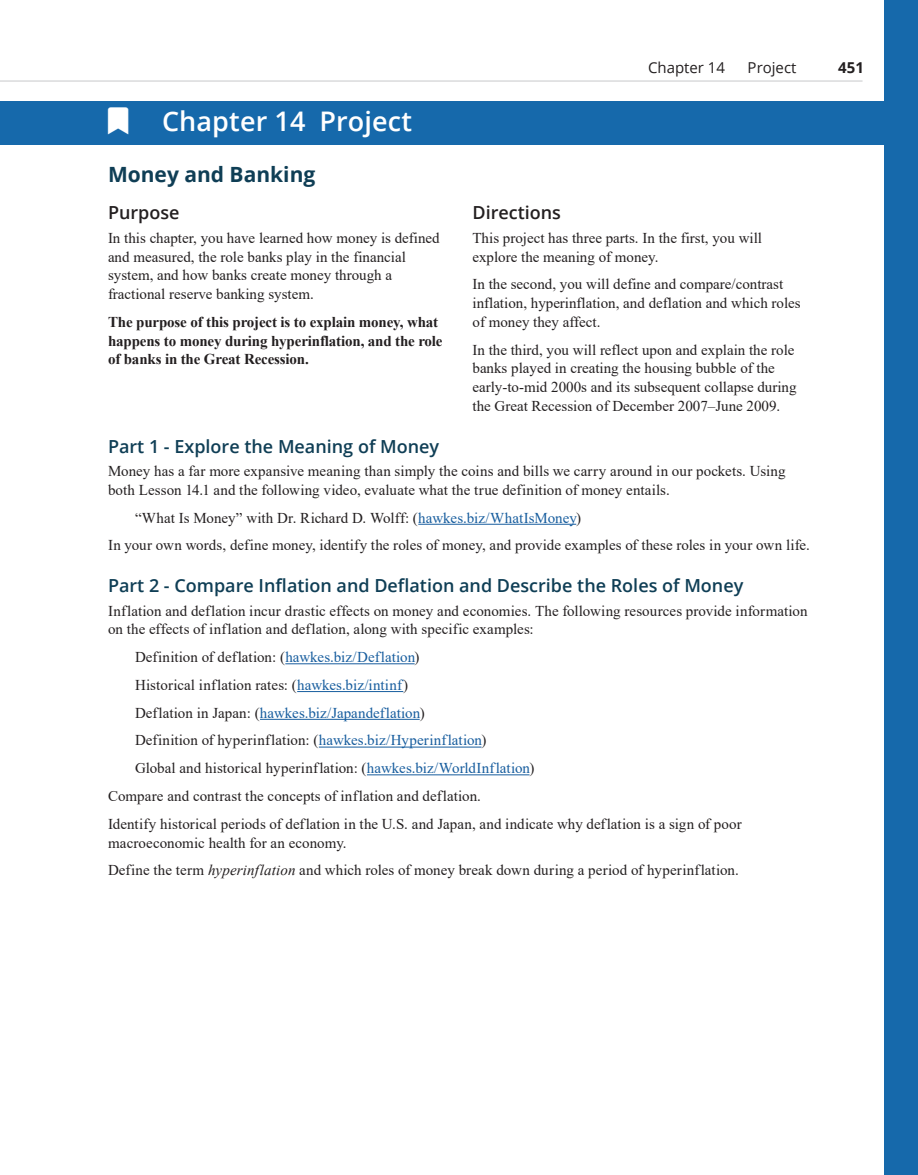
<style>
.page{position:relative;width:918px;height:1175px;background:#fff}
.page>*{position:absolute;margin:0;border:0;box-sizing:border-box;transform-origin:0 0}
.t1{font:600 27px "Open Sans";letter-spacing:.005em;color:#fff}
.h2_-_Subhead{font:700 21px "Open Sans";color:#0f3e55}
.h3_-_Heading_Level_3{font:600 18px "Open Sans";color:#0f3e55}
.h3_-_Heading_Level_3-2{font:600 18px "Open Sans";color:#231f20}
.p_-_Body_Text{font:15px/18.8px "Times New Roman";letter-spacing:.005em;color:#231f20}
.p_-_Body_Text__Multi{font:15px/18.8px "Times New Roman";color:#231f20}
.p_-_Body_Text__Multi-2{font:700 15px/18.8px "Times New Roman";letter-spacing:-.01em;color:#231f20}
.p_-_Body_Text-2{font:15px "Times New Roman";color:#175d9e}
.t2{font:15px "Open Sans";color:#231f20}
.t3{font:700 15px "Open Sans";color:#231f20}
.s1{color:#175d9e}
.s2{color:#231f20}
.s3{font-style:italic}
</style>
<div class="page">
<div style="left:884px;top:0;width:34px;height:1174px;background:#1669ab"></div>
<div style="left:0;top:101px;width:918px;height:44px;background:#1669ab"></div>
<hr style="left:418px;top:524px;width:158px;height:1px;background:#175d9e">
<hr style="left:285px;top:663px;width:130px;height:1px;background:#175d9e">
<hr style="left:297px;top:691px;width:106px;height:1px;background:#175d9e">
<hr style="left:260px;top:719px;width:160px;height:1px;background:#175d9e">
<hr style="left:319px;top:746px;width:162px;height:1px;background:#175d9e">
<hr style="left:367px;top:774px;width:163px;height:1px;background:#175d9e">
<hr style="left:0;top:81px;width:863px;height:1px;background:#c7c8ca">
<p class="t1" style="left:162px;top:103px;width:251px">Chapter 14 Project</p>
<h2 class="h2_-_Subhead" style="left:108px;top:159px;width:209px">Money and Banking</h2>
<h3 class="h3_-_Heading_Level_3-2" style="left:108px;top:201px;width:73px">Purpose</h3>
<p class="p_-_Body_Text__Multi" style="left:108px;top:228px;width:333px">In this chapter, you have learned how money is defined and measured, the role banks play in the financial system, and how banks create money through a fractional reserve banking system.</p>
<p class="p_-_Body_Text__Multi-2" style="left:108px;top:312px;width:336px">The purpose of this project is to explain money, what happens to money during hyperinflation, and the role of banks in the Great Recession.</p>
<p class="t2" style="left:648px;top:58px;width:79px">Chapter 14</p>
<p class="t2" style="left:748px;top:58px;width:50px">Project</p>
<p class="t3" style="left:838px;top:57px;width:27px">451</p>
<h3 class="h3_-_Heading_Level_3-2" style="left:472px;top:201px;width:90px">Directions</h3>
<p class="p_-_Body_Text__Multi" style="left:472px;top:228px;width:291px">This project has three parts. In the first, you will explore the meaning of money.</p>
<p class="p_-_Body_Text__Multi" style="left:472px;top:274px;width:330px">In the second, you will define and compare/contrast inflation, hyperinflation, and deflation and which roles of money they affect.</p>
<p class="p_-_Body_Text__Multi" style="left:472px;top:340px;width:326px">In the third, you will reflect upon and explain the role banks played in creating the housing bubble of the early-to-mid 2000s and its subsequent collapse during the Great Recession of December 2007–June 2009.</p>
<h3 class="h3_-_Heading_Level_3" style="left:108px;top:434px;width:333px">Part 1 - Explore the Meaning of Money</h3>
<p class="p_-_Body_Text" style="left:108px;top:461px;width:679px">Money has a far more expansive meaning than simply the coins and bills we carry around in our pockets. Using both Lesson 14.1 and the following video, evaluate what the true definition of money entails.</p>
<p class="p_-_Body_Text" style="left:135px;top:508px;width:448px">“What Is Money” with Dr. Richard D. Wolff: (<span class="s1">hawkes.biz/WhatIsMoney</span>)</p>
<p class="p_-_Body_Text" style="left:108px;top:535px;width:703px">In your own words, define money, identify the roles of money, and provide examples of these roles in your own life.</p>
<h3 class="h3_-_Heading_Level_3" style="left:108px;top:573px;width:637px">Part 2 - Compare Inflation and Deflation and Describe the Roles of Money</h3>
<p class="p_-_Body_Text" style="left:108px;top:601px;width:701px">Inflation and deflation incur drastic effects on money and economies. The following resources provide information on the effects of inflation and deflation, along with specific examples:</p>
<p class="p_-_Body_Text" style="left:135px;top:647px;width:286px">Definition of deflation: (<span class="s1">hawkes.biz/Deflation</span>)</p>
<p class="p_-_Body_Text" style="left:135px;top:675px;width:275px">Historical inflation rates: (<span class="s1">hawkes.biz/intinf</span>)</p>
<p class="p_-_Body_Text-2" style="left:135px;top:702px;width:291px"><span class="s2">Deflation in Japan: (</span>hawkes.biz/Japandeflation<span class="s2">)</span></p>
<p class="p_-_Body_Text" style="left:135px;top:730px;width:353px">Definition of hyperinflation: (<span class="s1">hawkes.biz/Hyperinflation</span>)</p>
<p class="p_-_Body_Text" style="left:135px;top:758px;width:401px">Global and historical hyperinflation: (<span class="s1">hawkes.biz/WorldInflation</span>)</p>
<p class="p_-_Body_Text" style="left:108px;top:786px;width:375px">Compare and contrast the concepts of inflation and deflation.</p>
<p class="p_-_Body_Text" style="left:108px;top:814px;width:635px">Identify historical periods of deflation in the U.S. and Japan, and indicate why deflation is a sign of poor macroeconomic health for an economy.</p>
<p class="p_-_Body_Text" style="left:108px;top:860px;width:632px">Define the term <span class="s3">hyperinflation</span> and which roles of money break down during a period of hyperinflation.</p>
</div>
